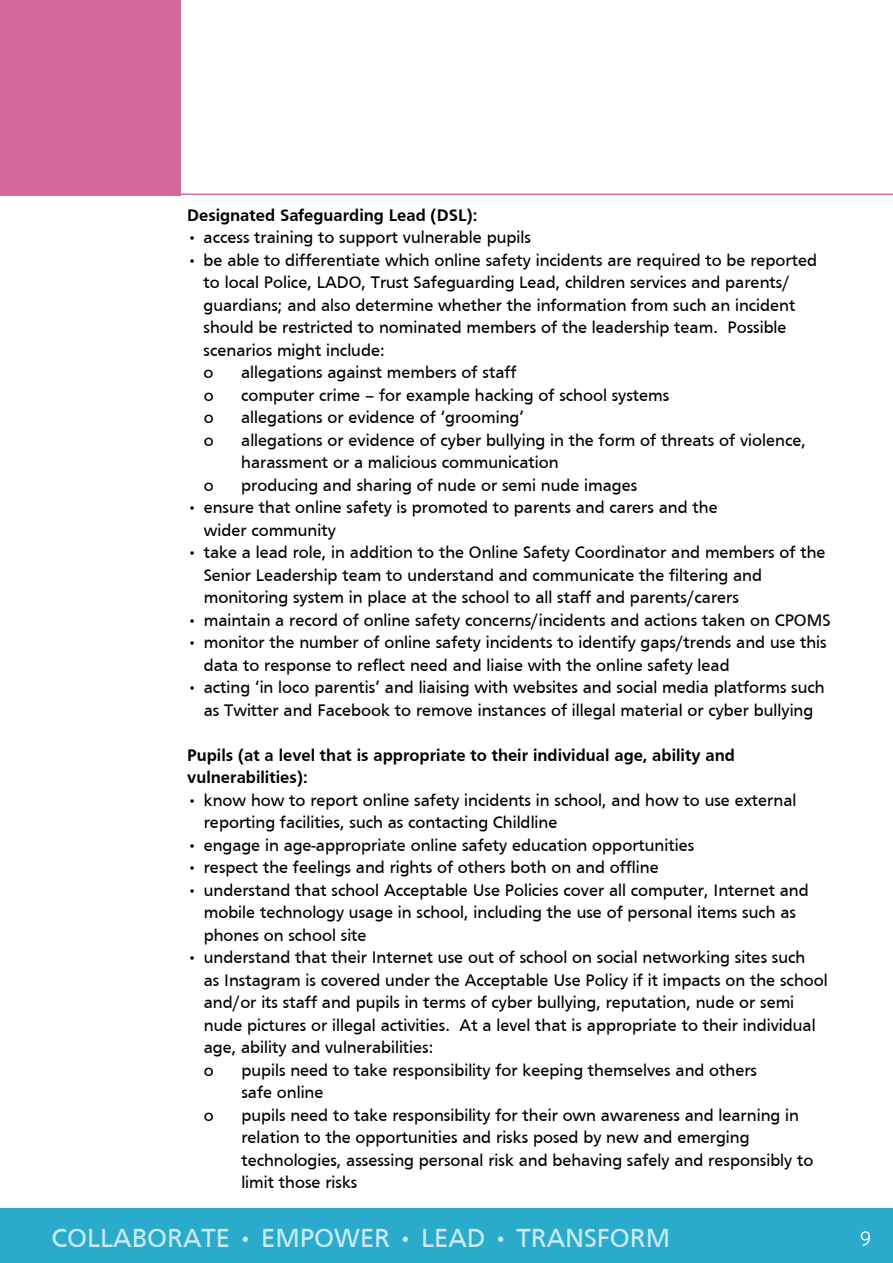
<style>
.page{position:relative;width:893px;height:1263px;background:#fff}
.page>*{position:absolute;margin:0;border:0;box-sizing:border-box;transform-origin:0 0}
.t1{font:27px "Frutiger";color:#caeaf2}
.t2{font:300 19.5px "Aller";color:#fff}
.t3{font:17.25px/22.5px "Frutiger";color:#000}
.t4{font:700 17.25px/22.5px "Frutiger";color:#000}
</style>
<div class="page">
<div style="left:0;top:1209px;width:893px;height:54px;background:#2babcc"></div>
<hr style="left:181px;top:194px;width:712px;height:1px;background:#d4699b">
<div style="left:0;top:0;width:180px;height:196px;background:#d4699b"></div>
<p class="t4" style="left:187px;top:204px;width:292px">Designated Safeguarding Lead (DSL):</p>
<p class="t3" style="left:187px;top:226px;width:345px">• access training to support vulnerable pupils</p>
<p class="t3" style="left:204px;top:249px;width:615px;text-indent:-17px">• be able to differentiate which online safety incidents are required to be reported to local Police, LADO, Trust Safeguarding Lead, children services and parents/ guardians; and also determine whether the information from such an incident should be restricted to nominated members of the leadership team. Possible scenarios might include:<br>o</p>
<p class="t3" style="left:241px;top:361px;width:277px">allegations against members of staff</p>
<p class="t3" style="left:204px;top:384px;width:11px">o</p>
<p class="t3" style="left:241px;top:384px;width:430px">computer crime – for example hacking of school systems</p>
<p class="t3" style="left:204px;top:406px;width:11px">o</p>
<p class="t3" style="left:241px;top:406px;width:284px">allegations or evidence of ‘grooming’</p>
<p class="t3" style="left:204px;top:429px;width:11px">o</p>
<p class="t3" style="left:241px;top:429px;width:566px">allegations or evidence of cyber bullying in the form of threats of violence, harassment or a malicious communication</p>
<p class="t3" style="left:204px;top:474px;width:11px">o</p>
<p class="t3" style="left:241px;top:474px;width:397px">producing and sharing of nude or semi nude images</p>
<p class="t3" style="left:204px;top:496px;width:515px;text-indent:-17px">• ensure that online safety is promoted to parents and carers and the wider community</p>
<p class="t3" style="left:204px;top:541px;width:623px;text-indent:-17px">• take a lead role, in addition to the Online Safety Coordinator and members of the<br>Senior Leadership team to understand and communicate the filtering and monitoring system in place at the school to all staff and parents/carers</p>
<p class="t3" style="left:187px;top:609px;width:645px">• maintain a record of online safety concerns/incidents and actions taken on CPOMS</p>
<p class="t3" style="left:204px;top:631px;width:624px;text-indent:-17px">• monitor the number of online safety incidents to identify gaps/trends and use this data to response to reflect need and liaise with the online safety lead</p>
<p class="t3" style="left:187px;top:676px;width:639px;text-align:center">• acting ‘in loco parentis’ and liaising with websites and social media platforms such as Twitter and Facebook to remove instances of illegal material or cyber bullying</p>
<p class="t4" style="left:187px;top:743px;width:549px">Pupils (at a level that is appropriate to their individual age, ability and vulnerabilities):</p>
<p class="t3" style="left:204px;top:789px;width:594px;text-indent:-17px">• know how to report online safety incidents in school, and how to use external reporting facilities, such as contacting Childline</p>
<p class="t3" style="left:187px;top:833px;width:508px">• engage in age-appropriate online safety education opportunities</p>
<p class="t3" style="left:187px;top:856px;width:473px">• respect the feelings and rights of others both on and offline</p>
<p class="t3" style="left:204px;top:878px;width:606px;text-indent:-17px">• understand that school Acceptable Use Policies cover all computer, Internet and mobile technology usage in school, including the use of personal items such as phones on school site</p>
<p class="t3" style="left:204px;top:946px;width:625px;text-indent:-17px">• understand that their Internet use out of school on social networking sites such<br>as Instagram is covered under the Acceptable Use Policy if it impacts on the school and/or its staff and pupils in terms of cyber bullying, reputation, nude or semi nude pictures or illegal activities. At a level that is appropriate to their individual age, ability and vulnerabilities:<br>o</p>
<p class="t3" style="left:241px;top:1058px;width:517px">pupils need to take responsibility for keeping themselves and others safe online</p>
<p class="t3" style="left:204px;top:1103px;width:11px">o</p>
<p class="t3" style="left:241px;top:1103px;width:574px">pupils need to take responsibility for their own awareness and learning in relation to the opportunities and risks posed by new and emerging technologies, assessing personal risk and behaving safely and responsibly to limit those risks</p>
<h1 class="t1" style="left:52px;top:1222px;width:620px">COLLABORATE • EMPOWER • LEAD • TRANSFORM</h1>
<p class="t2" style="left:860px;top:1225px;width:13px">9</p>
</div>
